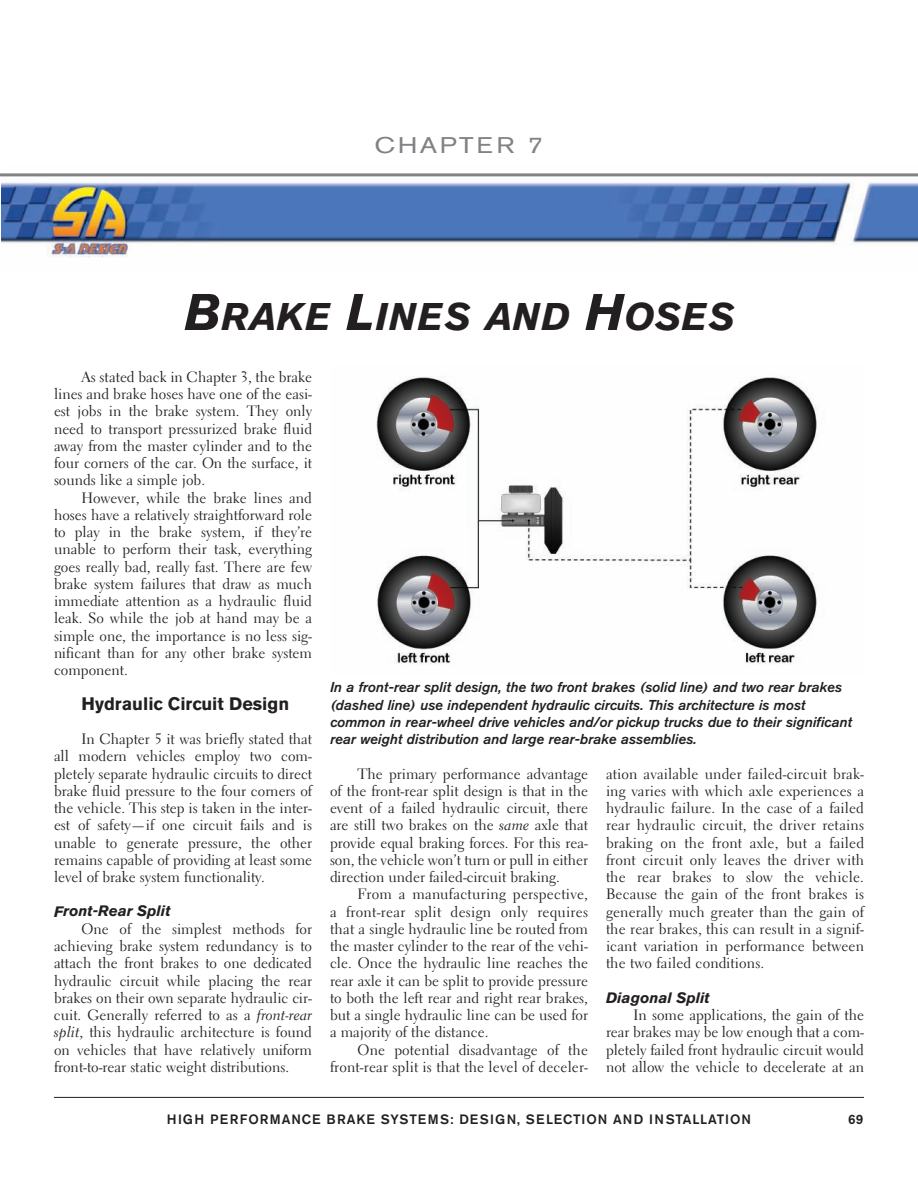
<style>
.page{position:relative;width:918px;height:1188px;background:#fff}
.page>*{position:absolute;margin:0;border:0;box-sizing:border-box;transform-origin:0 0}
.t1{font:italic 700 38.25px "Akzidenz Grotesk BE";letter-spacing:.03em;color:#231f20}
.t2{font:22.5px "Akzidenz Grotesk BE";letter-spacing:.095em;color:#808285;scale:1.2 1}
.t3{font:700 18px "Akzidenz Grotesk BE";color:#231f20}
.t4{font:15px/17.2px "Electra LH";color:#231f20;text-align:justify}
.t5{font:15px "Electra LH";letter-spacing:.02em;color:#231f20}
.t6{font:italic 700 15px "Akzidenz Grotesk BE";color:#231f20}
.t7{font:italic 500 14.25px/17.2px "Akzidenz Grotesk BE";color:#231f20}
.t8{font:500 13.5px "Akzidenz Grotesk BE";letter-spacing:.065em;color:#231f20}
.s1{font-size:51px}
.s2{font-family:"Electra LH Cursive"}
</style>
<div class="page">
<hr style="left:54px;top:1097px;width:810px;height:1px;background:#231f20">
<img style="left:1px;top:176px;width:917px;height:82px">
<hr style="left:0;top:173px;width:918px;height:3px;background:#808285">
<img style="left:376px;top:376px;width:443px;height:289px">
<p class="t2" style="left:374px;top:137px;width:142px">CHAPTER 7</p>
<p class="t1" style="left:185px;top:301px;width:551px"><span class="s1">B</span>RAKE <span class="s1">L</span>INES AND <span class="s1">H</span>OSES</p>
<p class="t4" style="left:82px;top:369px;width:232px">As stated back in Chapter 3, the brake</p>
<p class="t4" style="left:54px;top:387px;width:260px">lines and brake hoses have one of the easi-</p>
<p class="t4" style="left:54px;top:404px;width:260px">est jobs in the brake system. They only</p>
<p class="t4" style="left:54px;top:421px;width:260px">need to transport pressurized brake fluid</p>
<p class="t4" style="left:54px;top:438px;width:260px">away from the master cylinder and to the</p>
<p class="t4" style="left:54px;top:456px;width:260px">four corners of the car. On the surface, it</p>
<p class="t4" style="left:54px;top:473px;width:153px">sounds like a simple job.</p>
<p class="t4" style="left:82px;top:490px;width:232px">However, while the brake lines and</p>
<p class="t4" style="left:54px;top:507px;width:260px">hoses have a relatively straightforward role</p>
<p class="t4" style="left:54px;top:525px;width:260px">to play in the brake system, if they’re</p>
<p class="t4" style="left:54px;top:542px;width:260px">unable to perform their task, everything</p>
<p class="t4" style="left:54px;top:559px;width:260px">goes really bad, really fast. There are few</p>
<p class="t4" style="left:54px;top:576px;width:260px">brake system failures that draw as much</p>
<p class="t4" style="left:54px;top:594px;width:260px">immediate attention as a hydraulic fluid</p>
<p class="t4" style="left:54px;top:611px;width:260px">leak. So while the job at hand may be a</p>
<p class="t4" style="left:54px;top:628px;width:260px">simple one, the importance is no less sig-</p>
<p class="t4" style="left:54px;top:645px;width:260px">nificant than for any other brake system</p>
<p class="t4" style="left:54px;top:663px;width:75px">component.</p>
<p class="t3" style="left:82px;top:696px;width:209px">Hydraulic Circuit Design</p>
<p class="t4" style="left:54px;top:732px;width:260px;text-indent:28px">In Chapter 5 it was briefly stated that all modern vehicles employ two com&shy;pletely separate hydraulic circuits to direct brake fluid pressure to the four corners of the vehicle. This step is taken in the inter&shy;est of safety—if one circuit fails and is unable to generate pressure, the other remains capable of providing at least some level of brake system functionality.</p>
<p class="t6" style="left:54px;top:905px;width:118px">Front-Rear Split</p>
<p class="t4" style="left:82px;top:921px;width:232px">One of the simplest methods for</p>
<p class="t4" style="left:54px;top:939px;width:260px">achieving brake system redundancy is to</p>
<p class="t4" style="left:54px;top:956px;width:260px">attach the front brakes to one dedicated</p>
<p class="t4" style="left:54px;top:973px;width:260px">hydraulic circuit while placing the rear</p>
<p class="t4" style="left:54px;top:990px;width:260px">brakes on their own separate hydraulic cir-</p>
<p class="t4" style="left:54px;top:1008px;width:260px">cuit. Generally referred to as a <span class="s2">front-rear</span></p>
<p class="t4" style="left:54px;top:1025px;width:260px"><span class="s2">split</span>, this hydraulic architecture is found</p>
<p class="t4" style="left:54px;top:1042px;width:260px">on vehicles that have relatively uniform</p>
<p class="t4" style="left:54px;top:1059px;width:237px">front-to-rear static weight distributions.</p>
<p class="t7" style="left:330px;top:680px;width:523px">In a front-rear split design, the two front brakes (solid line) and two rear brakes (dashed line) use independent hydraulic circuits. This architecture is most common in rear-wheel drive vehicles and/or pickup trucks due to their significant rear weight distribution and large rear-brake assemblies.</p>
<p class="t4" style="left:358px;top:766px;width:232px">The primary performance advantage</p>
<p class="t4" style="left:330px;top:783px;width:260px">of the front-rear split design is that in the</p>
<p class="t4" style="left:330px;top:801px;width:260px">event of a failed hydraulic circuit, there</p>
<p class="t4" style="left:330px;top:818px;width:260px">are still two brakes on the <span class="s2">same</span> axle that</p>
<p class="t4" style="left:330px;top:835px;width:260px">provide equal braking forces. For this rea-</p>
<p class="t4" style="left:330px;top:852px;width:260px">son, the vehicle won’t turn or pull in either</p>
<p class="t4" style="left:330px;top:870px;width:231px">direction under failed-circuit braking.</p>
<p class="t5" style="left:358px;top:888px;width:232px">From a manufacturing perspective,</p>
<p class="t5" style="left:330px;top:905px;width:260px">a front-rear split design only requires</p>
<p class="t4" style="left:330px;top:921px;width:260px">that a single hydraulic line be routed from</p>
<p class="t4" style="left:330px;top:939px;width:260px">the master cylinder to the rear of the vehi-</p>
<p class="t4" style="left:330px;top:956px;width:260px">cle. Once the hydraulic line reaches the</p>
<p class="t4" style="left:330px;top:973px;width:260px">rear axle it can be split to provide pressure</p>
<p class="t4" style="left:330px;top:990px;width:260px">to both the left rear and right rear brakes,</p>
<p class="t4" style="left:330px;top:1008px;width:260px">but a single hydraulic line can be used for</p>
<p class="t4" style="left:330px;top:1025px;width:160px">a majority of the distance.</p>
<p class="t4" style="left:358px;top:1042px;width:232px">One potential disadvantage of the</p>
<p class="t4" style="left:330px;top:1059px;width:260px">front-rear split is that the level of deceler-</p>
<p class="t4" style="left:606px;top:766px;width:260px">ation available under failed-circuit brak&shy;ing varies with which axle experiences a hydraulic failure. In the case of a failed rear hydraulic circuit, the driver retains braking on the front axle, but a failed front circuit only leaves the driver with the rear brakes to slow the vehicle.<br>Because the gain of the front brakes is generally much greater than the gain of the rear brakes, this can result in a signif&shy;icant variation in performance between the two failed conditions.</p>
<p class="t6" style="left:606px;top:991px;width:105px">Diagonal Split</p>
<p class="t4" style="left:634px;top:1008px;width:232px">In some applications, the gain of the</p>
<p class="t4" style="left:606px;top:1025px;width:260px">rear brakes may be low enough that a com-</p>
<p class="t4" style="left:606px;top:1042px;width:260px">pletely failed front hydraulic circuit would</p>
<p class="t4" style="left:606px;top:1059px;width:260px">not allow the vehicle to decelerate at an</p>
<p class="t8" style="left:167px;top:1114px;width:586px">HIGH PERFORMANCE BRAKE SYSTEMS: DESIGN, SELECTION AND INSTALLATION</p>
<p class="t8" style="left:848px;top:1114px;width:17px">69</p>
</div>
